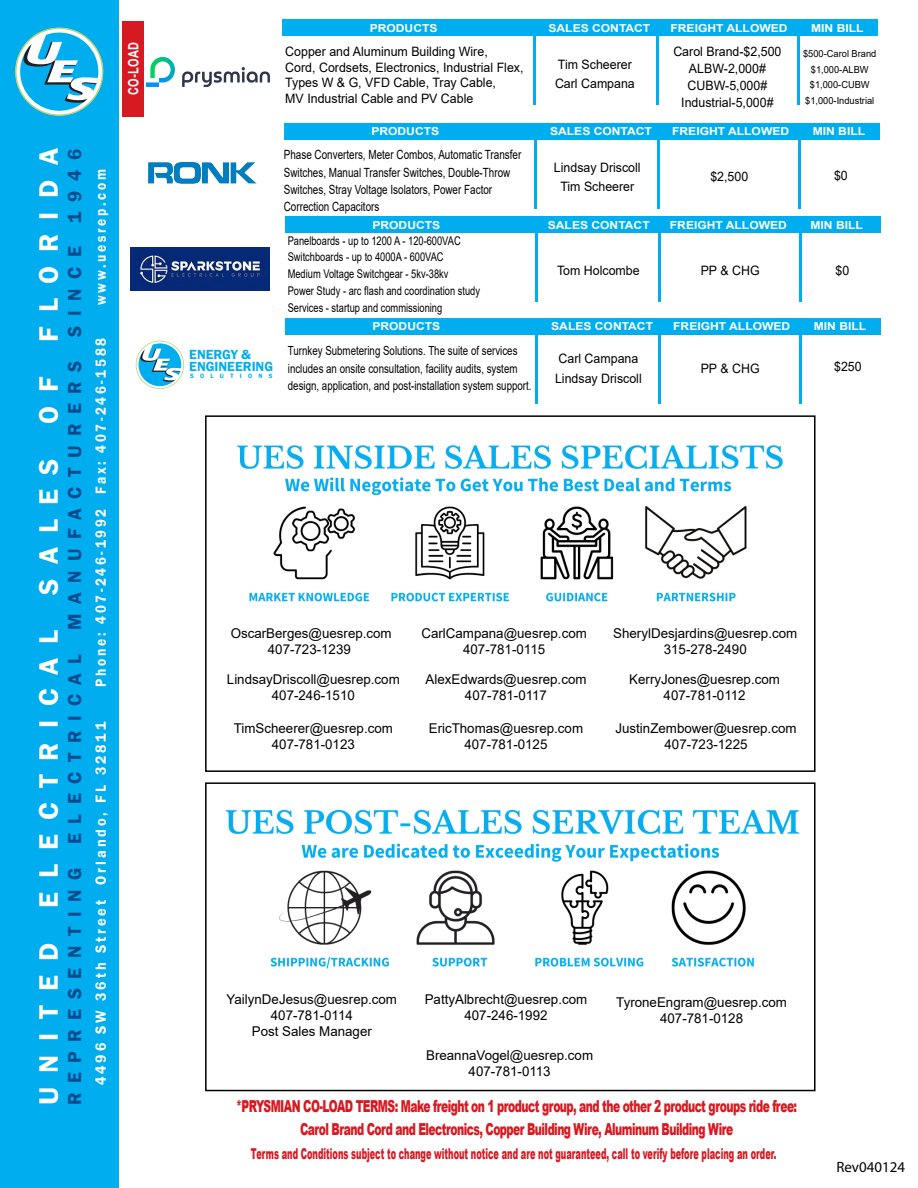
<style>
.page{position:relative;width:918px;height:1188px;background:#fff}
.page>*{position:absolute;margin:0;border:0;box-sizing:border-box;transform-origin:0 0}
.t1{font:600 27.3px "Franklin Gothic";color:#fff}
.t2{font:600 19.2px "Franklin Gothic";letter-spacing:.5em;color:#004a8d}
.t3{font:900 16.5px/23.5px "Arial";letter-spacing:-.05em;color:#d71921;text-align:center;scale:.65 1}
.t4{font:900 15px "Arial";color:#d71921;scale:.54 1}
.t5{font:600 15px "Franklin Gothic";letter-spacing:.2em;color:#fff;scale:.9 1}
.t6{font:600 15px "Franklin Gothic";letter-spacing:.2em;color:#fff;scale:.96 1}
.t7{font:15px "Myriad Pro";color:#000}
.t8{font:700 14.25px "Arial";letter-spacing:.03em;color:#fff;scale:.77 1}
.t9{font:600 13.65px/11.9px "Franklin Gothic";color:#00adee}
.t10{font:13.5px/16.2px "Arial";color:#000;text-align:center}
.t11{font:12.9px/17.1px "Arial";color:#000;scale:.96 1}
.t12{font:12.75px/17.2px "Arial";color:#000;scale:.78 1}
.t13{font:12.6px/17.5px "Arial";color:#000;scale:.78 1}
.t14{font:12px/16.8px "Arial";color:#000;scale:.78 1}
.t15{font:700 10.95px "Arial";color:#fff;scale:1.1 1}
.t16{font:9.75px/15.5px "Arial";color:#000;text-align:center;scale:.96 1}
.t17{font:600 6.45px "Franklin Gothic";color:#00adee}
</style>
<div class="page">
<div style="left:0;top:0;width:119px;height:1188px;background:#00adee"></div>
<svg style="left:15px;top:28px;width:88px;height:88px"></svg>
<div style="left:122px;top:21px;width:22px;height:96px;background:#d71921"></div>
<div style="left:283px;top:20px;width:595px;height:16px;background:#00adee"></div>
<hr style="left:533px;top:35px;width:2px;height:70px;background:#00adee">
<hr style="left:656px;top:35px;width:2px;height:70px;background:#00adee">
<hr style="left:797px;top:35px;width:2px;height:70px;background:#00adee">
<div style="left:285px;top:318px;width:595px;height:16px;background:#00adee"></div>
<hr style="left:536px;top:333px;width:2px;height:70px;background:#00adee">
<hr style="left:659px;top:333px;width:2px;height:70px;background:#00adee">
<hr style="left:800px;top:333px;width:2px;height:70px;background:#00adee">
<img style="left:148px;top:163px;width:108px;height:20px">
<div style="left:284px;top:123px;width:595px;height:16px;background:#00adee"></div>
<hr style="left:535px;top:138px;width:2px;height:70px;background:#00adee">
<hr style="left:658px;top:138px;width:2px;height:70px;background:#00adee">
<hr style="left:799px;top:138px;width:2px;height:70px;background:#00adee">
<img style="left:225px;top:809px;width:575px;height:160px">
<div style="left:205px;top:782px;width:611px;height:309px;border:2px solid #000"></div>
<svg style="left:136px;top:341px;width:48px;height:48px"></svg>
<div style="left:285px;top:217px;width:595px;height:16px;background:#00adee"></div>
<hr style="left:536px;top:232px;width:2px;height:70px;background:#00adee">
<hr style="left:659px;top:232px;width:2px;height:70px;background:#00adee">
<hr style="left:800px;top:232px;width:2px;height:70px;background:#00adee">
<img style="left:130px;top:248px;width:140px;height:42px">
<img style="left:147px;top:58px;width:122px;height:29px">
<div style="left:205px;top:415px;width:611px;height:357px;border:2px solid #000"></div>
<img style="left:236px;top:445px;width:547px;height:157px">
<p class="t8" style="left:123px;top:95px;width:71px;rotate:-90deg">CO-LOAD</p>
<h1 class="t1" style="left:32px;top:342px;width:195px;rotate:-90deg">F L O R I D A</h1>
<h2 class="t2" style="left:63px;top:1105px;width:958px;rotate:-90deg">REPRESENTING ELECTRICAL MANUFACTURERS SINCE 1946</h2>
<h1 class="t1" style="left:32px;top:424px;width:49px;rotate:-90deg">O F</h1>
<h1 class="t1" style="left:32px;top:595px;width:137px;rotate:-90deg">S A L E S</h1>
<h1 class="t1" style="left:32px;top:908px;width:280px;rotate:-90deg">E L E C T R I C A L</h1>
<h1 class="t1" style="left:32px;top:1105px;width:164px;rotate:-90deg">U N I T E D</h1>
<p class="t5" style="left:92px;top:305px;width:152px;rotate:-90deg">www.uesrep.com</p>
<p class="t5" style="left:92px;top:687px;width:389px;rotate:-90deg">Phone: 407-246-1992 Fax: 407-246-1588</p>
<p class="t6" style="left:92px;top:1085px;width:380px;rotate:-90deg">4496 SW 36th Street Orlando, FL 32811</p>
<p class="t15" style="left:370px;top:20px;width:63px">PRODUCTS</p>
<p class="t15" style="left:548px;top:20px;width:94px">SALES CONTACT</p>
<p class="t15" style="left:671px;top:20px;width:108px">FREIGHT ALLOWED</p>
<p class="t15" style="left:811px;top:20px;width:49px">MIN BILL</p>
<p class="t11" style="left:285px;top:44px;width:250px;line-height:15.6px">Copper and Aluminum Building Wire,<br>Cord, Cordsets, Electronics, Industrial Flex, Types W &amp; G, VFD Cable, Tray Cable,<br>MV Industrial Cable and PV Cable</p>
<p class="t11" style="left:555px;top:54px;width:85px;line-height:19.4px">Tim Scheerer<br>Carl Campana</p>
<p class="t11" style="left:673px;top:43px;width:114px;text-align:center">Carol Brand-$2,500<br>ALBW-2,000#<br>CUBW-5,000#<br>Industrial-5,000#</p>
<p class="t16" style="left:803px;top:46px;width:78px">$500-Carol Brand $1,000-ALBW $1,000-CUBW $1,000-Industrial</p>
<p class="t15" style="left:371px;top:123px;width:63px">PRODUCTS</p>
<p class="t15" style="left:550px;top:123px;width:94px">SALES CONTACT</p>
<p class="t15" style="left:672px;top:123px;width:108px">FREIGHT ALLOWED</p>
<p class="t15" style="left:813px;top:123px;width:49px">MIN BILL</p>
<p class="t12" style="left:284px;top:146px;width:306px">Phase Converters, Meter Combos, Automatic Transfer Switches, Manual Transfer Switches, Double-Throw Switches, Stray Voltage Isolators, Power Factor Correction Capacitors</p>
<p class="t11" style="left:554px;top:158px;width:92px;line-height:19.4px;text-align:center">Lindsay Driscoll<br>Tim Scheerer</p>
<p class="t11" style="left:834px;top:167px;width:16px">$0</p>
<p class="t11" style="left:710px;top:167px;width:41px">$2,500</p>
<p class="t9" style="left:189px;top:349px;width:85px">ENERGY &amp;<br>ENGINEERING</p>
<p class="t17" style="left:190px;top:372px;width:84px">S O L U T I O N S</p>
<p class="t15" style="left:372px;top:217px;width:63px">PRODUCTS</p>
<p class="t15" style="left:548px;top:217px;width:94px">SALES CONTACT</p>
<p class="t15" style="left:670px;top:217px;width:108px">FREIGHT ALLOWED</p>
<p class="t15" style="left:811px;top:217px;width:49px">MIN BILL</p>
<p class="t11" style="left:701px;top:262px;width:63px">PP &amp; CHG</p>
<p class="t14" style="left:288px;top:232px;width:248px">Panelboards - up to 1200 A - 120-600VAC Switchboards - up to 4000A - 600VAC<br>Medium Voltage Switchgear - 5kv-38kv<br>Power Study - arc flash and coordination study Services - startup and commissioning</p>
<p class="t11" style="left:836px;top:262px;width:16px">$0</p>
<p class="t11" style="left:557px;top:262px;width:88px">Tom Holcombe</p>
<p class="t15" style="left:372px;top:318px;width:63px">PRODUCTS</p>
<p class="t15" style="left:551px;top:318px;width:94px">SALES CONTACT</p>
<p class="t15" style="left:673px;top:318px;width:108px">FREIGHT ALLOWED</p>
<p class="t15" style="left:814px;top:318px;width:49px">MIN BILL</p>
<p class="t11" style="left:701px;top:360px;width:63px">PP &amp; CHG</p>
<p class="t13" style="left:288px;top:342px;width:314px">Turnkey Submetering Solutions. The suite of services includes an onsite consultation, facility audits, system design, application, and post-installation system support.</p>
<p class="t11" style="left:555px;top:349px;width:92px;line-height:19.4px">Carl Campana<br>Lindsay Driscoll</p>
<p class="t11" style="left:834px;top:358px;width:30px">$250</p>
<p class="t10" style="left:231px;top:625px;width:163px">OscarBerges@uesrep.com<br>407-723-1239</p>
<p class="t10" style="left:421px;top:625px;width:167px">CarlCampana@uesrep.com<br>407-781-0115</p>
<p class="t10" style="left:227px;top:671px;width:174px">LindsayDriscoll@uesrep.com<br>407-246-1510</p>
<p class="t10" style="left:429px;top:720px;width:156px">EricThomas@uesrep.com<br>407-781-0125</p>
<p class="t10" style="left:425px;top:671px;width:163px">AlexEdwards@uesrep.com<br>407-781-0117</p>
<p class="t10" style="left:234px;top:720px;width:161px">TimScheerer@uesrep.com<br>407-781-0123</p>
<p class="t10" style="left:613px;top:625px;width:186px">SherylDesjardins@uesrep.com<br>315-278-2490</p>
<p class="t10" style="left:629px;top:671px;width:152px">KerryJones@uesrep.com<br>407-781-0112</p>
<p class="t10" style="left:616px;top:720px;width:183px">JustinZembower@uesrep.com<br>407-723-1225</p>
<p class="t10" style="left:227px;top:991px;width:172px">YailynDeJesus@uesrep.com<br>407-781-0114<br>Post Sales Manager</p>
<p class="t10" style="left:425px;top:991px;width:164px">PattyAlbrecht@uesrep.com<br>407-246-1992</p>
<p class="t10" style="left:426px;top:1047px;width:169px">BreannaVogel@uesrep.com<br>407-781-0113</p>
<p class="t10" style="left:616px;top:994px;width:172px">TyroneEngram@uesrep.com<br>407-781-0128</p>
<p class="t3" style="left:236px;top:1094px;width:865px">*PRYSMIAN CO-LOAD TERMS: Make freight on 1 product group, and the other 2 product groups ride free:<br>Carol Brand Cord and Electronics, Copper Building Wire, Aluminum Building Wire</p>
<p class="t4" style="left:251px;top:1143px;width:975px">Terms and Conditions subject to change without notice and are not guaranteed, call to verify before placing an order.</p>
<p class="t7" style="left:836px;top:1158px;width:70px">Rev040124</p>
</div>
